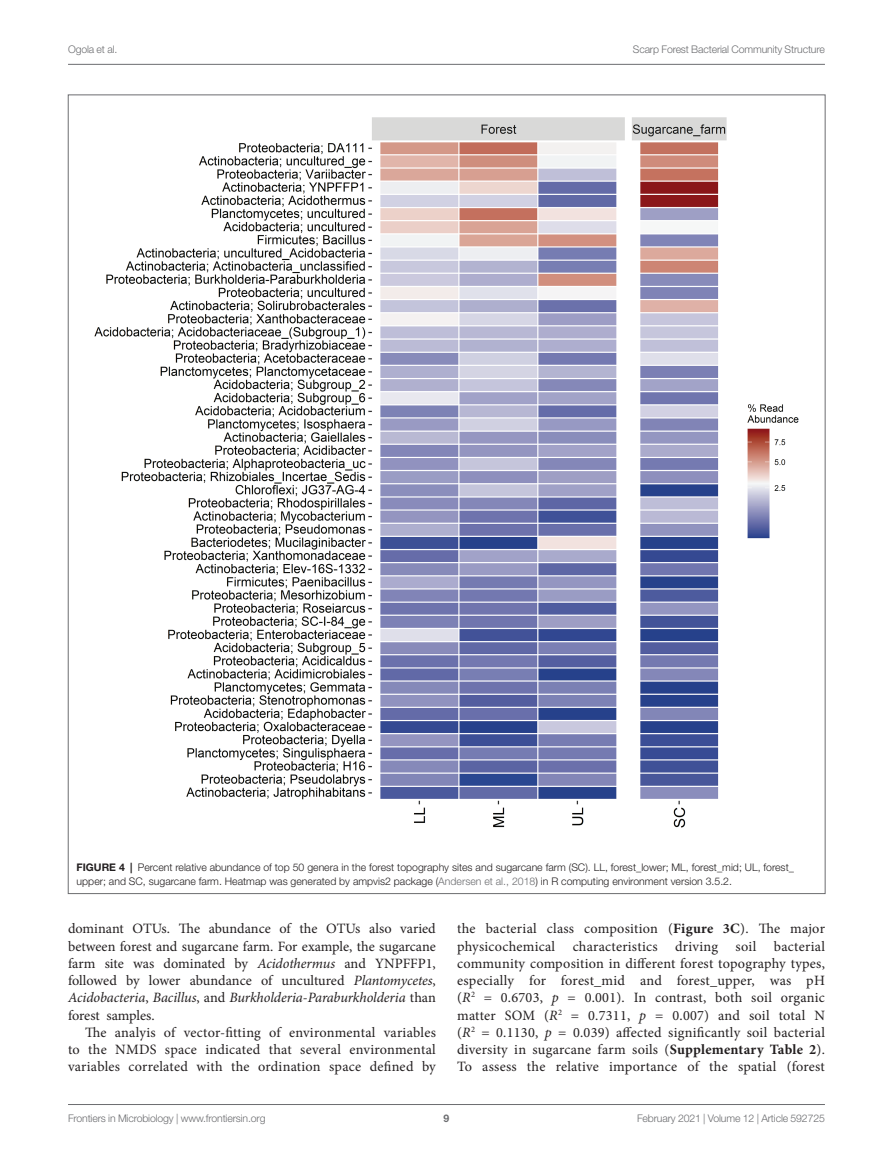
<style>
.page{position:relative;width:893px;height:1170px;background:#fff}
.page>*{position:absolute;margin:0;border:0;box-sizing:border-box;transform-origin:0 0}
.TEXT{font:14.25px/17.2px "Minion Pro";letter-spacing:.01em;color:#231f20;text-align:justify}
.FIG_LEG{font:300 10.5px/14.2px "Helvetica Neue LT Std";color:#231f20}
.t1{font:300 10.5px "Helvetica Neue LT Std";letter-spacing:-.015em;color:#6c6d70}
.t2{font:700 10.5px "Helvetica Neue LT Std";color:#6c6d70}
.s1{font-weight:700}
.s2{color:#6c6d70}
.s3{font-style:italic}
</style>
<div class="page">
<hr style="left:68px;top:64px;width:757px;height:1px;background:#6c6d70">
<hr style="left:68px;top:1104px;width:757px;height:1px;background:#6c6d70">
<img style="left:94px;top:117px;width:705px;height:711px">
<p class="t1" style="left:68px;top:42px;width:51px">Ogola et al.</p>
<p class="t1" style="left:633px;top:42px;width:193px">Scarp Forest Bacterial Community Structure</p>
<p class="FIG_LEG" style="left:77px;top:859px;width:719px"><span class="s1">FIGURE 4 |</span> Percent relative abundance of top 50 genera in the forest topography sites and sugarcane farm (SC). LL, forest_lower; ML, forest_mid; UL, forest_ upper; and SC, sugarcane farm. Heatmap was generated by ampvis2 package (<span class="s2">Andersen et al., 2018</span>) in R computing environment version 3.5.2.</p>
<p class="TEXT" style="left:68px;top:920px;width:369px">dominant OTUs. The abundance of the OTUs also varied between forest and sugarcane farm. For example, the sugarcane farm site was dominated by <span class="s3">Acidothermus</span> and YNPFFP1, followed by lower abundance of uncultured <span class="s3">Plantomycetes</span>, <span class="s3">Acidobacteria</span>, <span class="s3">Bacillus</span>, and <span class="s3">Burkholderia-Paraburkholderia</span> than forest samples.</p>
<p class="TEXT" style="left:68px;top:1023px;width:369px;text-indent:17px">The analyis of vector-fitting of environmental variables to the NMDS space indicated that several environmental variables correlated with the ordination space defined by</p>
<p class="TEXT" style="left:457px;top:920px;width:369px">the bacterial class composition (<span class="s1">Figure 3C</span>). The major physicochemical characteristics driving soil bacterial community composition in different forest topography types, especially for forest_mid and forest_upper, was pH (<span class="s3">R</span><sup>2</sup> = 0.6703, <span class="s3">p</span> = 0.001). In contrast, both soil organic matter SOM (<span class="s3">R</span><sup>2</sup> = 0.7311, <span class="s3">p</span> = 0.007) and soil total N (<span class="s3">R</span><sup>2</sup> = 0.1130, <span class="s3">p</span> = 0.039) affected significantly soil bacterial diversity in sugarcane farm soils (<span class="s1">Supplementary Table 2</span>).<br>To assess the relative importance of the spatial (forest</p>
<p class="t1" style="left:68px;top:1111px;width:199px">Frontiers in Microbiology | www.frontiersin.org</p>
<p class="t2" style="left:444px;top:1111px;width:7px">9</p>
<p class="t1" style="left:637px;top:1111px;width:189px">February 2021 | Volume 12 | Article 592725</p>
</div>
